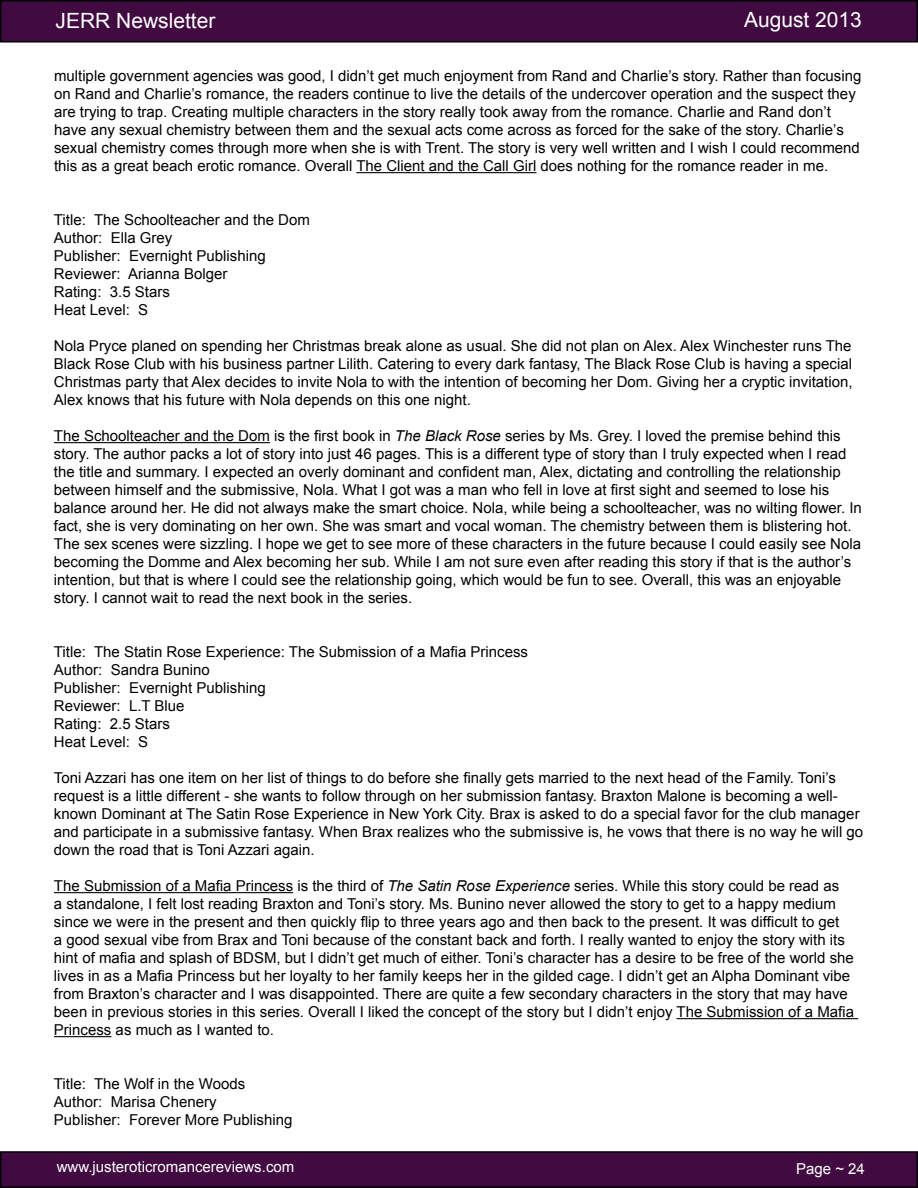
<style>
.page{position:relative;width:918px;height:1188px;background:#fff}
.page>*{position:absolute;margin:0;border:0;box-sizing:border-box;transform-origin:0 0}
.t1{font:21px "Arial";color:#fff}
.t2{font:15px/18px "Arial";color:#000}
.t3{font:15px "Arial";color:#fff}
.s1{font-style:italic}
</style>
<div class="page">
<div style="left:1px;top:1px;width:916px;height:41px;background:#410b41"></div>
<div style="left:0;top:0;width:918px;height:43px;border:2px solid #000"></div>
<div style="left:1px;top:1152px;width:916px;height:35px;background:#410b41"></div>
<div style="left:0;top:1151px;width:918px;height:37px;border:2px solid #000"></div>
<hr style="left:356px;top:172px;width:180px;height:1px;background:#000">
<hr style="left:54px;top:442px;width:216px;height:1px;background:#000">
<hr style="left:54px;top:892px;width:239px;height:1px;background:#000">
<hr style="left:677px;top:1018px;width:181px;height:1px;background:#000">
<hr style="left:54px;top:1036px;width:58px;height:1px;background:#000">
<h1 class="t1" style="left:56px;top:7px;width:161px">JERR Newsletter</h1>
<h1 class="t1" style="left:744px;top:6px;width:119px">August 2013</h1>
<p class="t2" style="left:54px;top:67px;width:809px">multiple government agencies was good, I didn’t get much enjoyment from Rand and Charlie’s story. Rather than focusing on Rand and Charlie’s romance, the readers continue to live the details of the undercover operation and the suspect they are trying to trap. Creating multiple characters in the story really took away from the romance. Charlie and Rand don’t have any sexual chemistry between them and the sexual acts come across as forced for the sake of the story. Charlie’s sexual chemistry comes through more when she is with Trent. The story is very well written and I wish I could recommend this as a great beach erotic romance. Overall The Client and the Call Girl does nothing for the romance reader in me.</p>
<p class="t2" style="left:54px;top:211px;width:257px">Title: The Schoolteacher and the Dom<br>Author: Ella Grey<br>Publisher: Evernight Publishing<br>Reviewer: Arianna Bolger<br>Rating: 3.5 Stars<br>Heat Level: S</p>
<p class="t2" style="left:54px;top:337px;width:800px;text-align:justify">Nola Pryce planed on spending her Christmas break alone as usual. She did not plan on Alex. Alex Winchester runs The Black Rose Club with his business partner Lilith. Catering to every dark fantasy, The Black Rose Club is having a special Christmas party that Alex decides to invite Nola to with the intention of becoming her Dom. Giving her a cryptic invitation, Alex knows that his future with Nola depends on this one night.</p>
<p class="t2" style="left:54px;top:427px;width:809px">The Schoolteacher and the Dom is the first book in <span class="s1">The Black Rose</span> series by Ms. Grey. I loved the premise behind this story. The author packs a lot of story into just 46 pages. This is a different type of story than I truly expected when I read the title and summary. I expected an overly dominant and confident man, Alex, dictating and controlling the relationship between himself and the submissive, Nola. What I got was a man who fell in love at first sight and seemed to lose his balance around her. He did not always make the smart choice. Nola, while being a schoolteacher, was no wilting flower. In fact, she is very dominating on her own. She was smart and vocal woman. The chemistry between them is blistering hot.<br>The sex scenes were sizzling. I hope we get to see more of these characters in the future because I could easily see Nola becoming the Domme and Alex becoming her sub. While I am not sure even after reading this story if that is the author’s intention, but that is where I could see the relationship going, which would be fun to see. Overall, this was an enjoyable story. I cannot wait to read the next book in the series.</p>
<p class="t2" style="left:54px;top:643px;width:476px">Title: The Statin Rose Experience: The Submission of a Mafia Princess<br>Author: Sandra Bunino<br>Publisher: Evernight Publishing<br>Reviewer: L.T Blue<br>Rating: 2.5 Stars<br>Heat Level: S</p>
<p class="t2" style="left:54px;top:769px;width:811px">Toni Azzari has one item on her list of things to do before she finally gets married to the next head of the Family. Toni’s request is a little different - she wants to follow through on her submission fantasy. Braxton Malone is becoming a well&shy;known Dominant at The Satin Rose Experience in New York City. Brax is asked to do a special favor for the club manager and participate in a submissive fantasy. When Brax realizes who the submissive is, he vows that there is no way he will go down the road that is Toni Azzari again.</p>
<p class="t2" style="left:54px;top:877px;width:802px">The Submission of a Mafia Princess is the third of <span class="s1">The Satin Rose Experience</span> series. While this story could be read as<br>a standalone, I felt lost reading Braxton and Toni’s story. Ms. Bunino never allowed the story to get to a happy medium since we were in the present and then quickly flip to three years ago and then back to the present. It was difficult to get<br>a good sexual vibe from Brax and Toni because of the constant back and forth. I really wanted to enjoy the story with its hint of mafia and splash of BDSM, but I didn’t get much of either. Toni’s character has a desire to be free of the world she lives in as a Mafia Princess but her loyalty to her family keeps her in the gilded cage. I didn’t get an Alpha Dominant vibe from Braxton’s character and I was disappointed. There are quite a few secondary characters in the story that may have been in previous stories in this series. Overall I liked the concept of the story but I didn’t enjoy The Submission of a Mafia Princess as much as I wanted to.</p>
<p class="t2" style="left:54px;top:1075px;width:240px">Title: The Wolf in the Woods<br>Author: Marisa Chenery<br>Publisher: Forever More Publishing</p>
<p class="t3" style="left:57px;top:1157px;width:239px">www.justeroticromancereviews.com</p>
<p class="t3" style="left:796px;top:1159px;width:70px">Page ~ 24</p>
</div>
